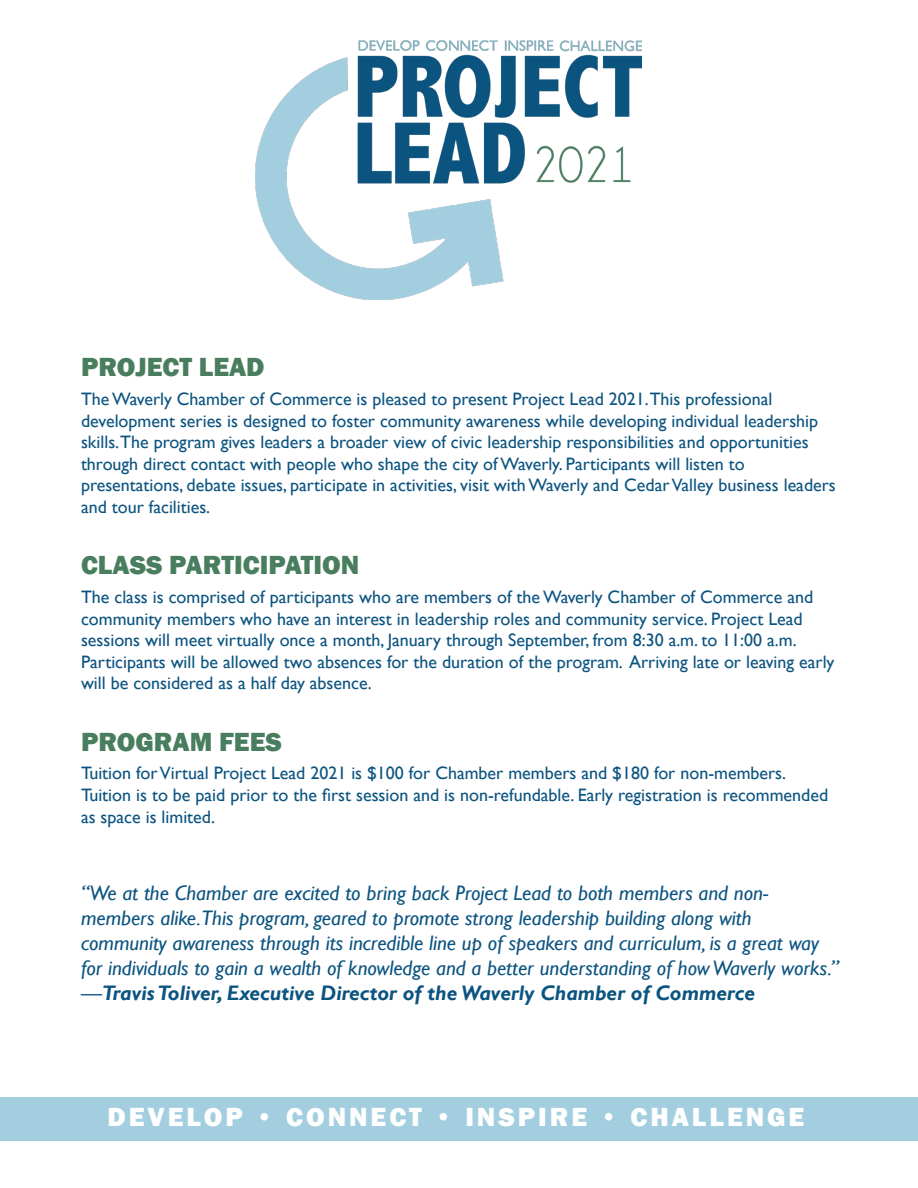
<style>
.page{position:relative;width:918px;height:1188px;background:#fff}
.page>*{position:absolute;margin:0;border:0;box-sizing:border-box;transform-origin:0 0}
.t1{font:800 27px "Franklin Gothic";color:#487e5e}
.t2{font:800 27px "Franklin Gothic";letter-spacing:.11em;color:#fff}
.t3{font:italic 21px/25.2px "Gill Sans";color:#0c5480}
.t4{font:18px/21.6px "Gill Sans";color:#0c5480}
.s1{font-weight:700}
</style>
<div class="page">
<div style="left:0;top:1097px;width:918px;height:44px;background:#a3cedf"></div>
<img style="left:255px;top:40px;width:387px;height:260px">
<p class="t1" style="left:81px;top:350px;width:185px">PROJECT LEAD</p>
<p class="t4" style="left:81px;top:388px;width:756px">The Waverly Chamber of Commerce is pleased to present Project Lead 2021.This professional development series is designed to foster community awareness while developing individual leadership skills.The program gives leaders a broader view of civic leadership responsibilities and opportunities through direct contact with people who shape the city of Waverly. Participants will listen to presentations, debate issues, participate in activities, visit with Waverly and Cedar Valley business leaders and tour facilities.</p>
<p class="t1" style="left:81px;top:548px;width:280px">CLASS PARTICIPATION</p>
<p class="t4" style="left:81px;top:586px;width:755px">The class is comprised of participants who are members of the Waverly Chamber of Commerce and community members who have an interest in leadership roles and community service. Project Lead sessions will meet virtually once a month, January through September, from 8:30 a.m. to 11:00 a.m.<br>Participants will be allowed two absences for the duration of the program. Arriving late or leaving early will be considered as a half day absence.</p>
<p class="t1" style="left:81px;top:724px;width:202px">PROGRAM FEES</p>
<p class="t4" style="left:81px;top:763px;width:749px">Tuition for Virtual Project Lead 2021 is $100 for Chamber members and $180 for non-members.<br>Tuition is to be paid prior to the first session and is non-refundable. Early registration is recommended as space is limited.</p>
<p class="t3" style="left:81px;top:880px;width:759px">“We at the Chamber are excited to bring back Project Lead to both members and non&shy;members alike.This program, geared to promote strong leadership building along with community awareness through its incredible line up of speakers and curriculum, is a great way for individuals to gain a wealth of knowledge and a better understanding of how Waverly works.” —<span class="s1">Travis Toliver, Executive Director of the Waverly Chamber of Commerce</span></p>
<p class="t2" style="left:108px;top:1100px;width:698px">DEVELOP • CONNECT • INSPIRE • CHALLENGE</p>
</div>
